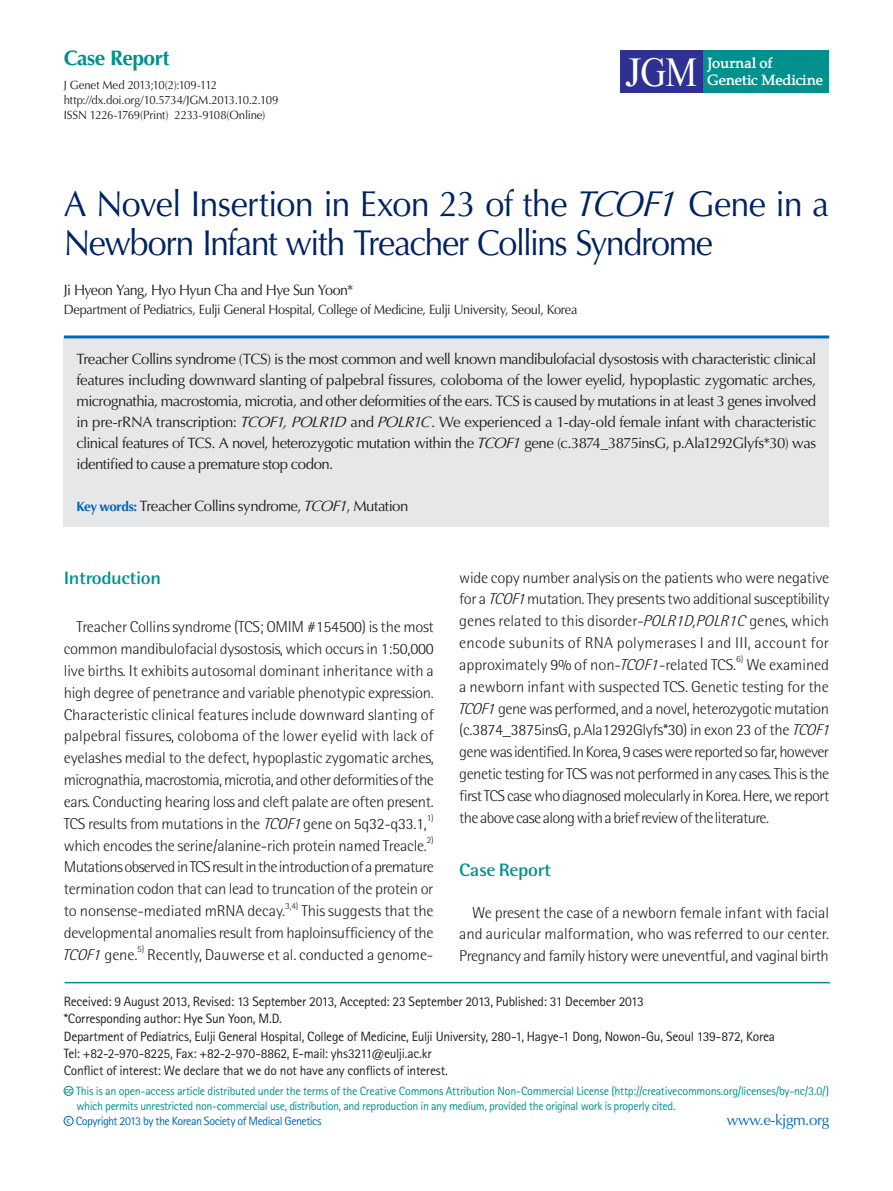
<style>
.page{position:relative;width:893px;height:1191px;background:#fff}
.page>*{position:absolute;margin:0;border:0;box-sizing:border-box;transform-origin:0 0}
.t1{font:42px "Mongolian Baiti";color:#fff}
.t2{font:36px/39px "Optima LT Std";letter-spacing:-.04em;color:#002361;scale:.95 1}
.t3{font:700 21px "Optima LT Std";letter-spacing:-.025em;color:#00918e}
.t4{font:700 18px "Rotis Semi Sans Std";letter-spacing:-.02em;color:#00918e;scale:1.1 1}
.t5{font:300 15.75px/21.9px "Rotis Semi Sans Std";letter-spacing:-.02em;color:#231f20;text-align:justify;scale:1.05 1}
.t6{font:15px/21px "Optima LT Std";letter-spacing:-.035em;color:#231f20;text-align:justify}
.t7{font:15px "Optima LT Std";letter-spacing:-.035em;color:#231f20;scale:.95 1}
.t8{font:700 15px/17.2px "Portland LDO";color:#fff}
.t9{font:15px "Optima LT Std";letter-spacing:-.025em;color:#0166b3}
.t10{font:13.5px/17.2px "Rotis Sans Serif Std";letter-spacing:-.02em;color:#231f20}
.t11{font:13.5px "Optima LT Std";letter-spacing:-.03em;color:#231f20;scale:.95 1}
.t12{font:12px "Rotis Sans Serif Std";letter-spacing:-.025em;color:#00918e}
.t13{font:12px/15px "Optima LT Std";letter-spacing:-.015em;color:#231f20;scale:.95 1}
.t14{font:12px "Rotis Sans Serif Std";letter-spacing:-.04em;color:#0166b3}
.t15{font:300 9.15px "Rotis Semi Sans Std";color:#231f20;scale:1.05 1}
.s1{font-style:italic}
.s2{font-weight:700;font-size:13.5px;color:#0166b3}
</style>
<div class="page">
<div style="left:702px;top:50px;width:127px;height:42px;background:#00918e"></div>
<div style="left:620px;top:50px;width:83px;height:42px;background:#2e3092"></div>
<hr style="left:64px;top:335px;width:765px;height:3px;background:#0166b3">
<div style="left:64px;top:339px;width:765px;height:188px;background:#e6e7e9"></div>
<hr style="left:65px;top:982px;width:765px;height:1px;background:#00918e">
<div style="left:64px;top:1086px;width:9px;height:9px;border:1px solid #00918e;border-radius:50%"></div>
<div style="left:64px;top:1116px;width:9px;height:9px;border:1px solid #0166b3;border-radius:50%"></div>
<h3 class="t3" style="left:64px;top:45px;width:107px">Case Report</h3>
<p class="t13" style="left:64px;top:77px;width:227px">J Genet Med 2013;10(2):109-112 http://dx.doi.org/10.5734/JGM.2013.10.2.109<br>ISSN 1226-1769(Print) 2233-9108(Online)</p>
<h1 class="t1" style="left:625px;top:50px;width:74px">JGM</h1>
<p class="t8" style="left:707px;top:54px;width:117px">Journal of<br>Genetic Medicine</p>
<h2 class="t2" style="left:64px;top:185px;width:807px">A Novel Insertion in Exon 23 of the <span class="s1">TCOF1</span> Gene in a<br>Newborn Infant with Treacher Collins Syndrome</h2>
<p class="t7" style="left:64px;top:281px;width:306px">Ji Hyeon Yang, Hyo Hyun Cha and Hye Sun Yoon*</p>
<p class="t11" style="left:64px;top:302px;width:542px">Department of Pediatrics, Eulji General Hospital, College of Medicine, Eulji University, Seoul, Korea</p>
<p class="t6" style="left:77px;top:349px;width:741px">Treacher Collins syndrome (TCS) is the most common and well known mandibulofacial dysostosis with characteristic clinical features including downward slanting of palpebral fissures, coloboma of the lower eyelid, hypoplastic zygomatic arches, micrognathia, macrostomia, microtia, and other deformities of the ears. TCS is caused by mutations in at least 3 genes involved in pre-rRNA transcription: <span class="s1">TCOF1,POLR1D</span> and <span class="s1">POLR1C</span>. We experienced a 1-day-old female infant with characteristic clinical features of TCS. A novel, heterozygotic mutation within the <span class="s1">TCOF1</span> gene (c.3874_3875insG, p.Ala1292Glyfs*30) was identified to cause a premature stop codon.</p>
<p class="t6" style="left:77px;top:496px;width:333px"><span class="s2">Key words:</span> Treacher Collins syndrome, <span class="s1">TCOF1</span>, Mutation</p>
<p class="t5" style="left:459px;top:566px;width:354px">wide copy number analysis on the patients who were negative for a <span class="s1">TCOF1</span>mutation. They presents two additional susceptibility genes related to this disorder-<span class="s1">POLR1D,POLR1C</span> genes, which encode subunits of RNA polymerases I and III, account for approximately 9% of non-<span class="s1">TCOF1</span>-related TCS.</p>
<p class="t4" style="left:64px;top:567px;width:90px">Introduction</p>
<p class="t5" style="left:64px;top:616px;width:354px;text-indent:13px">Treacher Collins syndrome (TCS; OMIM #154500) is the most common mandibulofacial dysostosis, which occurs in 1:50,000 live births. It exhibits autosomal dominant inheritance with a high degree of penetrance and variable phenotypic expression.<br>Characteristic clinical features include downward slanting of palpebral fissures, coloboma of the lower eyelid with lack of eyelashes medial to the defect, hypoplastic zygomatic arches, micrognathia, macrostomia, microtia, and other deformities of the ears. Conducting hearing loss and cleft palate are often present.<br>TCS results from mutations in the <span class="s1">TCOF1</span>gene on 5q32-q33.1,</p>
<p class="t15" style="left:736px;top:654px;width:8px">6)</p>
<p class="t5" style="left:458px;top:653px;width:360px;text-align:left;text-indent:289px">We examined a newborn infant with suspected TCS. Genetic testing for the <span class="s1">TCOF1</span>gene was performed, and a novel, heterozygotic mutation (c.3874_3875insG, p.Ala1292Glyfs*30) in exon 23 of the <span class="s1">TCOF1 </span>gene was identified. In Korea, 9 cases were reported so far, however genetic testing for TCS was not performed in any cases. This is the first TCS case who diagnosed molecularly in Korea. Here, we report the above case along with a brief review of the literature.</p>
<p class="t4" style="left:459px;top:859px;width:85px">Case Report</p>
<p class="t5" style="left:459px;top:901px;width:354px;text-indent:13px">We present the case of a newborn female infant with facial and auricular malformation, who was referred to our center.<br>Pregnancy and family history were uneventful, and vaginal birth</p>
<p class="t15" style="left:427px;top:813px;width:8px">1)</p>
<p class="t5" style="left:64px;top:834px;width:347px">which encodes the serine/alanine-rich protein named Treacle.</p>
<p class="t15" style="left:427px;top:834px;width:8px">2)</p>
<p class="t5" style="left:64px;top:856px;width:354px">Mutations observed in TCS result in the introduction of a premature termination codon that can lead to truncation of the protein or to nonsense-mediated mRNA decay.</p>
<p class="t15" style="left:285px;top:900px;width:14px">3,4)</p>
<p class="t5" style="left:62px;top:900px;width:355px;text-indent:239px">This suggests that the developmental anomalies result from haploinsufficiency of the <span class="s1">TCOF1</span>gene.</p>
<p class="t15" style="left:137px;top:944px;width:8px">5)</p>
<p class="t5" style="left:147px;top:943px;width:274px">Recently, Dauwerse et al. conducted a genome-</p>
<p class="t10" style="left:64px;top:992px;width:713px">Received: 9 August 2013, Revised: 13 September 2013, Accepted: 23 September 2013, Published: 31 December 2013<br>*Corresponding author: Hye Sun Yoon, M.D.<br>Department of Pediatrics, Eulji General Hospital, College of Medicine, Eulji University, 280-1, Hagye-1 Dong, Nowon-Gu, Seoul 139-872, Korea Tel: +82-2-970-8225, Fax: +82-2-970-8862, E-mail: yhs3211@eulji.ac.kr<br>Conflict of interest: We declare that we do not have any conflicts of interest.</p>
<p class="t12" style="left:65px;top:1084px;width:766px"><sup>㏄</sup> This is an open-access article distributed under the terms of the Creative Commons Attribution Non-Commercial License (http://creativecommons.org/licenses/by-nc/3.0/)</p>
<p class="t12" style="left:77px;top:1099px;width:600px">which permits unrestricted non-commercial use, distribution, and reproduction in any medium, provided the original work is properly cited.</p>
<p class="t14" style="left:67px;top:1114px;width:257px"><sup>c</sup> Copyright 2013 by the Korean Society of Medical Genetics</p>
<p class="t9" style="left:727px;top:1110px;width:104px">www.e-kjgm.org</p>
</div>
